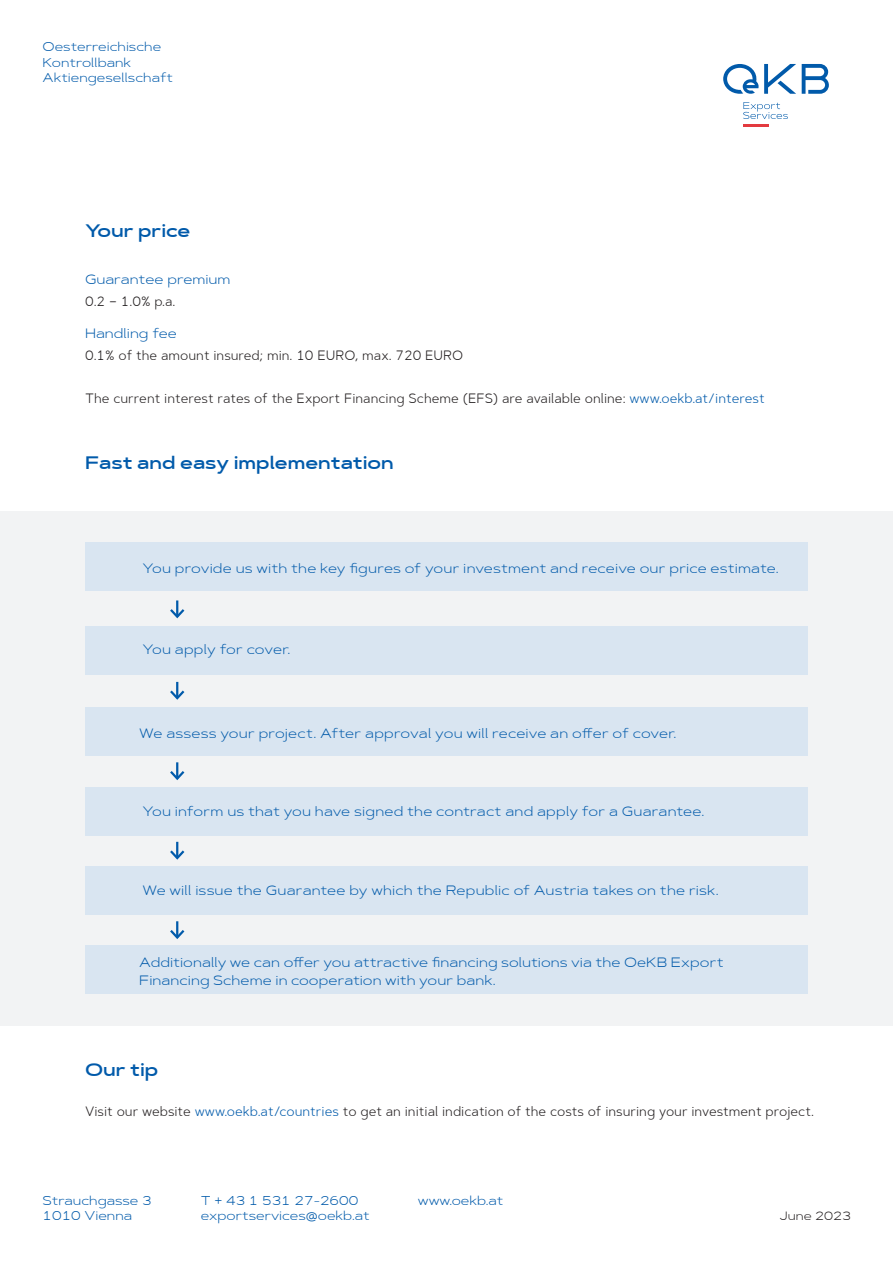
<style>
.page{position:relative;width:893px;height:1263px;background:#fff}
.page>*{position:absolute;margin:0;border:0;box-sizing:border-box;transform-origin:0 0}
.Headline{font:600 18px "Artegra Sans Ex";color:#015aaa}
.Fließtext{font:300 13.5px/18px "Artegra Sans Ex";letter-spacing:.005em;color:#015aaa}
.Headline-2{font:300 13.5px "Artegra Sans";color:#231f20}
.Fließtext-2{font:300 13.5px "Artegra Sans";color:#231f20}
.t1{font:300 12.75px/15.5px "Artegra Sans Ex";color:#015aaa}
.t2{font:300 12px "Artegra Sans Ex";color:#231f20}
.s1{color:#015aaa}
</style>
<div class="page">
<hr style="left:743px;top:124px;width:26px;height:3px;background:#e33a3f">
<svg style="left:743px;top:102px;width:45px;height:17px"></svg>
<svg style="left:723px;top:64px;width:73px;height:30px"></svg>
<svg style="left:802px;top:64px;width:27px;height:30px"></svg>
<div style="left:0;top:511px;width:893px;height:514px;background:#f2f3f4"></div>
<div style="left:85px;top:542px;width:723px;height:49px;background:#d9e5f1"></div>
<div style="left:85px;top:787px;width:723px;height:48px;background:#d9e5f1"></div>
<div style="left:85px;top:626px;width:723px;height:48px;background:#d9e5f1"></div>
<div style="left:85px;top:866px;width:723px;height:49px;background:#d9e5f1"></div>
<div style="left:85px;top:707px;width:723px;height:49px;background:#d9e5f1"></div>
<div style="left:85px;top:946px;width:723px;height:48px;background:#d9e5f1"></div>
<svg style="left:170px;top:600px;width:15px;height:19px"></svg>
<svg style="left:170px;top:682px;width:15px;height:18px"></svg>
<svg style="left:170px;top:762px;width:15px;height:19px"></svg>
<svg style="left:170px;top:842px;width:15px;height:18px"></svg>
<svg style="left:170px;top:921px;width:15px;height:18px"></svg>
<p class="t1" style="left:43px;top:39px;width:132px">Oesterreichische<br>Kontrollbank<br>Aktiengesellschaft</p>
<p class="Headline" style="left:85px;top:220px;width:107px">Your price</p>
<p class="Fließtext" style="left:85px;top:270px;width:147px">Guarantee premium</p>
<p class="Fließtext-2" style="left:85px;top:293px;width:92px">0.2 – 1.0% p.a.</p>
<p class="Fließtext" style="left:85px;top:324px;width:93px">Handling fee</p>
<p class="Headline-2" style="left:85px;top:347px;width:380px">0.1% of the amount insured; min. 10 EURO, max. 720 EURO</p>
<p class="Headline-2" style="left:85px;top:390px;width:681px">The current interest rates of the Export Financing Scheme (EFS) are available online: <span class="s1">www.oekb.at/interest</span></p>
<p class="Headline" style="left:85px;top:451px;width:310px">Fast and easy implementation</p>
<p class="Fließtext" style="left:142px;top:559px;width:638px">You provide us with the key figures of your investment and receive our price estimate.</p>
<p class="Fließtext" style="left:142px;top:640px;width:150px">You apply for cover.</p>
<p class="Fließtext" style="left:139px;top:724px;width:539px">We assess your project. After approval you will receive an offer of cover.</p>
<p class="Fließtext" style="left:142px;top:802px;width:564px">You inform us that you have signed the contract and apply for a Guarantee.</p>
<p class="Fließtext" style="left:142px;top:881px;width:578px">We will issue the Guarantee by which the Republic of Austria takes on the risk.</p>
<p class="Fließtext" style="left:139px;top:953px;width:586px">Additionally we can offer you attractive financing solutions via the OeKB Export<br>Financing Scheme in cooperation with your bank.</p>
<p class="Headline" style="left:85px;top:1058px;width:75px">Our tip</p>
<p class="Fließtext-2" style="left:85px;top:1103px;width:730px">Visit our website <span class="s1">www.oekb.at/countries</span> to get an initial indication of the costs of insuring your investment project.</p>
<p class="t1" style="left:43px;top:1193px;width:111px">Strauchgasse 3</p>
<p class="t1" style="left:418px;top:1193px;width:87px">www.oekb.at</p>
<p class="t1" style="left:43px;top:1208px;width:91px">1010 Vienna</p>
<p class="t1" style="left:201px;top:1193px;width:170px">T + 43 1 531 27-2600 exportservices@oekb.at</p>
<p class="t2" style="left:780px;top:1208px;width:73px">June 2023</p>
</div>
